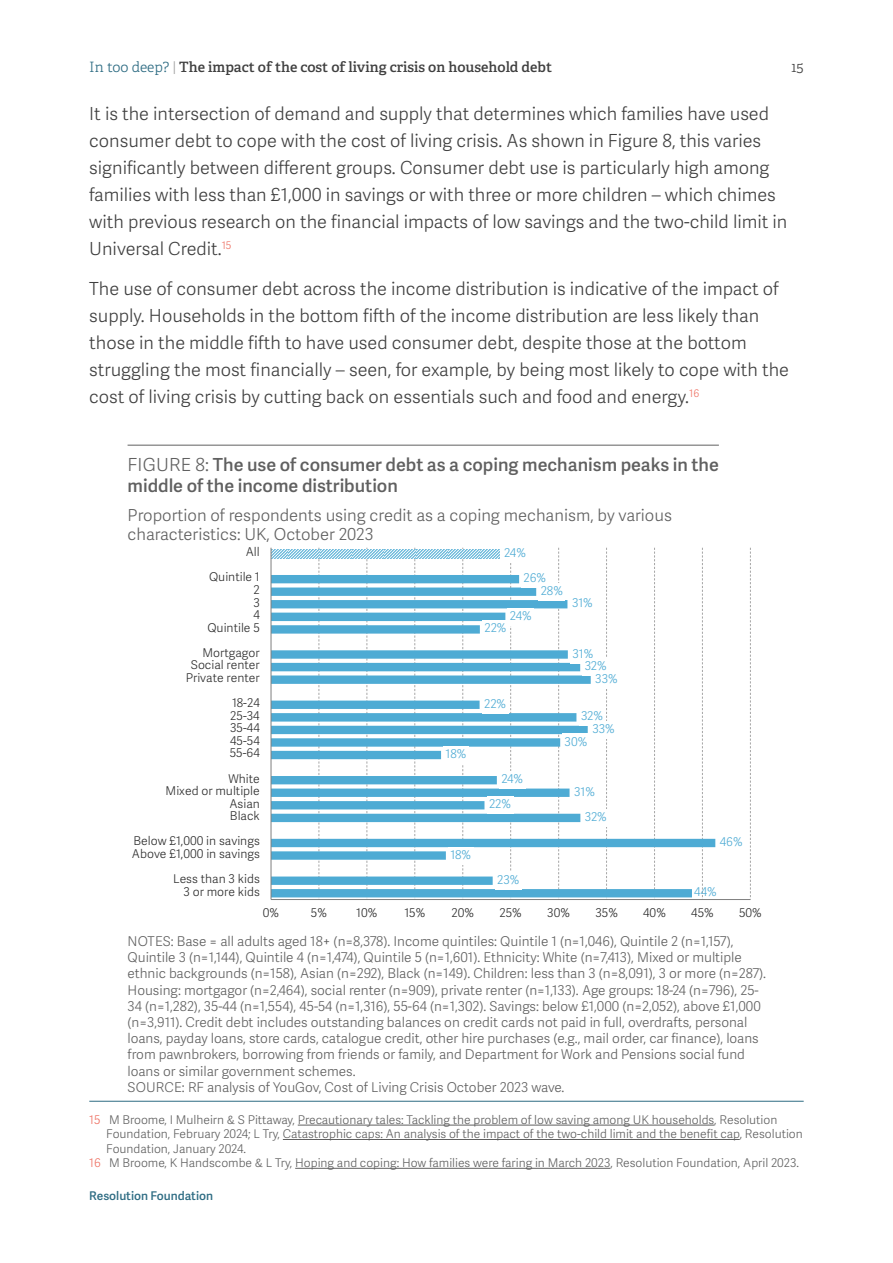
<style>
.page{position:relative;width:893px;height:1263px;background:#fff}
.page>*{position:absolute;margin:0;border:0;box-sizing:border-box;transform-origin:0 0}
.t1{font:18px/27px "Adelle Sans Lt";color:#404040}
.t2{font:18px/21.6px "Adelle Sans Sb";color:#606060}
.t3{font:16.5px/19.8px "Adelle Sans Lt";color:#606060}
.t4{font:600 14.25px "Adelle";color:#404040}
.t5{font:300 14.25px "Adelle";color:#404040}
.t6{font:13.5px/16.2px "Adelle Sans Lt";color:#606060}
.t7{font:12.15px/12.6px "Adelle Sans Lt";color:#2d2d2d;text-align:right}
.t8{font:12.15px/25px "Adelle Sans Lt";color:#4eabd4}
.t9{font:12px "Adelle Sans Lt";color:#606060}
.t10{font:12px "Adelle Sans Sb";color:#2e6c83}
.s1{font-weight:300;color:#2e6c83}
.s2{font-family:"Adelle Sans Lt";font-weight:400;color:#9f9f9f}
.s3{font-family:"Adelle Sans Lt"}
.s4{color:#ee7062}
</style>
<div class="page">
<hr style="left:128px;top:445px;width:591px;height:1px;background:#606060">
<hr style="left:89px;top:1101px;width:715px;height:1px;background:#2e6c83">
<hr style="left:298px;top:1125px;width:416px;height:1px;background:#606060">
<hr style="left:283px;top:1139px;width:457px;height:1px;background:#606060">
<hr style="left:295px;top:1168px;width:315px;height:1px;background:#606060">
<svg style="left:319px;top:548px;width:1px;height:350px"></svg>
<svg style="left:367px;top:548px;width:1px;height:350px"></svg>
<svg style="left:414px;top:548px;width:1px;height:350px"></svg>
<svg style="left:462px;top:548px;width:1px;height:351px"></svg>
<svg style="left:510px;top:563px;width:1px;height:336px"></svg>
<svg style="left:558px;top:548px;width:1px;height:351px"></svg>
<svg style="left:606px;top:548px;width:1px;height:351px"></svg>
<svg style="left:654px;top:548px;width:1px;height:351px"></svg>
<svg style="left:702px;top:548px;width:1px;height:351px"></svg>
<svg style="left:750px;top:548px;width:1px;height:351px"></svg>
<svg style="left:272px;top:550px;width:228px;height:8px;background:#a5d4e8"></svg>
<svg style="left:272px;top:575px;width:443px;height:322px"></svg>
<hr style="left:271px;top:899px;width:479px;height:1px;background:#7f7f7f">
<hr style="left:271px;top:548px;width:1px;height:351px;background:#7f7f7f">
<div style="left:521px;top:570px;width:27px;height:18px;background:#fff"></div>
<div style="left:538px;top:583px;width:27px;height:17px;background:#fff"></div>
<div style="left:570px;top:595px;width:25px;height:18px;background:#fff"></div>
<div style="left:508px;top:608px;width:26px;height:17px;background:#fff"></div>
<div style="left:482px;top:621px;width:27px;height:17px;background:#fff"></div>
<div style="left:570px;top:646px;width:26px;height:17px;background:#fff"></div>
<div style="left:582px;top:658px;width:27px;height:18px;background:#fff"></div>
<div style="left:593px;top:671px;width:27px;height:17px;background:#fff"></div>
<div style="left:482px;top:696px;width:26px;height:17px;background:#fff"></div>
<div style="left:579px;top:709px;width:26px;height:17px;background:#fff"></div>
<div style="left:590px;top:721px;width:27px;height:18px;background:#fff"></div>
<div style="left:562px;top:734px;width:28px;height:17px;background:#fff"></div>
<div style="left:443px;top:746px;width:26px;height:18px;background:#fff"></div>
<div style="left:499px;top:771px;width:26px;height:18px;background:#fff"></div>
<div style="left:572px;top:784px;width:25px;height:17px;background:#fff"></div>
<div style="left:487px;top:797px;width:26px;height:17px;background:#fff"></div>
<div style="left:583px;top:809px;width:26px;height:17px;background:#fff"></div>
<div style="left:448px;top:847px;width:25px;height:17px;background:#fff"></div>
<div style="left:495px;top:872px;width:27px;height:17px;background:#fff"></div>
<p class="t4" style="left:89px;top:58px;width:464px"><span class="s1">In too deep?</span> <span class="s2">|</span> The impact of the cost of living crisis on household debt</p>
<p class="t5" style="left:791px;top:59px;width:14px">15</p>
<p class="t1" style="left:89px;top:99px;width:700px">It is the intersection of demand and supply that determines which families have used consumer debt to cope with the cost of living crisis. As shown in Figure 8, this varies significantly between different groups. Consumer debt use is particularly high among families with less than £1,000 in savings or with three or more children – which chimes with previous research on the financial impacts of low savings and the two-child limit in Universal Credit.<sup>15</sup></p>
<p class="t1" style="left:89px;top:275px;width:701px">The use of consumer debt across the income distribution is indicative of the impact of supply. Households in the bottom fifth of the income distribution are less likely than those in the middle fifth to have used consumer debt, despite those at the bottom struggling the most financially – seen, for example, by being most likely to cope with the cost of living crisis by cutting back on essentials such and food and energy.<sup>16</sup></p>
<h1 class="t2" style="left:128px;top:453px;width:593px"><span class="s3">FIGURE 8:</span> The use of consumer debt as a coping mechanism peaks in the middle of the income distribution</h1>
<p class="t3" style="left:128px;top:504px;width:546px">Proportion of respondents using credit as a coping mechanism, by various characteristics: UK, October 2023</p>
<p class="t7" style="left:209px;top:539px;width:52px;line-height:25.2px">All<br>Quintile 1</p>
<p class="t7" style="left:207px;top:583px;width:54px">2<br>3<br>4<br>Quintile 5</p>
<p class="t7" style="left:186px;top:646px;width:76px">Mortgagor<br>Social renter<br>Private renter</p>
<p class="t7" style="left:230px;top:696px;width:32px;text-align:justify">18-24<br>25-34<br>35-44<br>45-54<br>55-64</p>
<p class="t7" style="left:166px;top:771px;width:96px">White<br>Mixed or multiple<br>Asian<br>Black</p>
<p class="t7" style="left:132px;top:834px;width:129px;text-align:left">Below £1,000 in savings<br>Above £1,000 in savings</p>
<p class="t7" style="left:173px;top:872px;width:88px">Less than 3 kids<br>3 or more kids</p>
<p class="t8" style="left:446px;top:741px;width:22px">18%</p>
<p class="t8" style="left:450px;top:841px;width:22px">18%</p>
<p class="t8" style="left:524px;top:540px;width:24px;text-indent:-19px">24%<br>26%</p>
<p class="t8" style="left:541px;top:577px;width:24px">28%</p>
<p class="t8" style="left:510px;top:603px;width:23px">24%</p>
<p class="t8" style="left:484px;top:615px;width:23px">22%</p>
<p class="t8" style="left:484px;top:691px;width:23px">22%</p>
<p class="t8" style="left:572px;top:590px;width:22px">31%</p>
<p class="t8" style="left:572px;top:640px;width:22px">31%</p>
<p class="t8" style="left:585px;top:653px;width:23px">32%</p>
<p class="t8" style="left:595px;top:665px;width:24px">33%</p>
<p class="t8" style="left:501px;top:766px;width:23px">24%</p>
<p class="t8" style="left:489px;top:791px;width:23px">22%</p>
<p class="t8" style="left:497px;top:866px;width:24px">23%</p>
<p class="t8" style="left:581px;top:703px;width:23px">32%</p>
<p class="t8" style="left:592px;top:716px;width:24px">33%</p>
<p class="t8" style="left:565px;top:728px;width:24px">30%</p>
<p class="t8" style="left:574px;top:778px;width:22px">31%</p>
<p class="t8" style="left:585px;top:804px;width:23px">32%</p>
<p class="t8" style="left:720px;top:829px;width:24px">46%</p>
<p class="t8" style="left:694px;top:879px;width:24px">44%</p>
<p class="t7" style="left:263px;top:906px;width:18px">0%</p>
<p class="t7" style="left:311px;top:906px;width:17px">5%</p>
<p class="t7" style="left:356px;top:906px;width:23px">10%</p>
<p class="t7" style="left:404px;top:906px;width:22px">15%</p>
<p class="t7" style="left:451px;top:906px;width:24px">20%</p>
<p class="t7" style="left:500px;top:906px;width:24px">25%</p>
<p class="t7" style="left:547px;top:906px;width:24px">30%</p>
<p class="t7" style="left:595px;top:906px;width:24px">35%</p>
<p class="t7" style="left:643px;top:906px;width:24px">40%</p>
<p class="t7" style="left:691px;top:906px;width:24px">45%</p>
<p class="t7" style="left:739px;top:906px;width:24px">50%</p>
<p class="t6" style="left:128px;top:932px;width:640px">NOTES: Base = all adults aged 18+ (n=8,378). Income quintiles: Quintile 1 (n=1,046), Quintile 2 (n=1,157), Quintile 3 (n=1,144), Quintile 4 (n=1,474), Quintile 5 (n=1,601). Ethnicity: White (n=7,413), Mixed or multiple ethnic backgrounds (n=158), Asian (n=292), Black (n=149). Children: less than 3 (n=8,091), 3 or more (n=287).<br>Housing: mortgagor (n=2,464), social renter (n=909), private renter (n=1,133). Age groups: 18-24 (n=796), 25- 34 (n=1,282), 35-44 (n=1,554), 45-54 (n=1,316), 55-64 (n=1,302). Savings: below £1,000 (n=2,052), above £1,000 (n=3,911). Credit debt includes outstanding balances on credit cards not paid in full, overdrafts, personal loans, payday loans, store cards, catalogue credit, other hire purchases (e.g., mail order, car finance), loans from pawnbrokers, borrowing from friends or family, and Department for Work and Pensions social fund loans or similar government schemes.<br>SOURCE: RF analysis of YouGov, Cost of Living Crisis October 2023 wave.</p>
<p class="t9" style="left:89px;top:1111px;width:690px"><span class="s4">15</span> M Broome, I Mulheirn &amp; S Pittaway, Precautionary tales: Tackling the problem of low saving among UK households, Resolution</p>
<p class="t9" style="left:106px;top:1125px;width:698px">Foundation, February 2024; L Try, Catastrophic caps: An analysis of the impact of the two-child limit and the benefit cap, Resolution</p>
<p class="t9" style="left:106px;top:1140px;width:141px">Foundation, January 2024.</p>
<p class="t9" style="left:89px;top:1154px;width:711px"><span class="s4">16</span> M Broome, K Handscombe &amp; L Try, Hoping and coping: How families were faring in March 2023, Resolution Foundation, April 2023.</p>
<p class="t10" style="left:89px;top:1187px;width:125px">Resolution Foundation</p>
</div>
